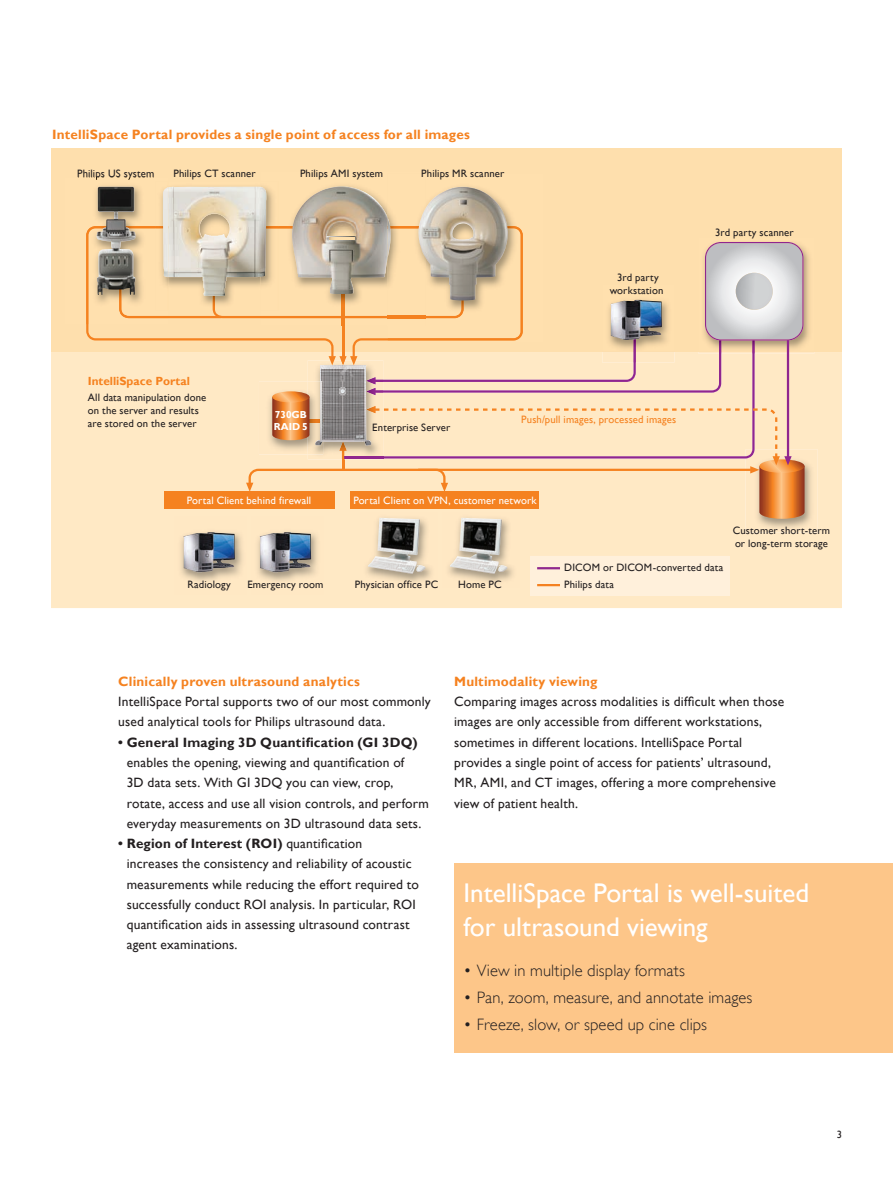
<style>
.page{position:relative;width:893px;height:1187px;background:#fff}
.page>*{position:absolute;margin:0;border:0;box-sizing:border-box;transform-origin:0 0}
.t1{font:27px/33.8px "Gill Sans Alt One WGL";color:#fff}
.t2{font:16.5px "Gill Sans Alt One WGL Light";letter-spacing:.005em;color:#231f20}
.t3{font:13.5px/20.2px "Gill Sans Alt One WGL";letter-spacing:.015em;color:#231f20}
.t4{font:700 13.5px "Gill Sans Alt One WGL";letter-spacing:.015em;color:#f58220}
.t5{font:700 13.5px "Gill Sans Alt One WGL";letter-spacing:.015em;color:#231f20}
.t6{font:700 11.85px "Gill Sans Alt One WGL";color:#f58220}
.t7{font:10.65px/12.9px "Gill Sans Alt One WGL";letter-spacing:.01em;color:#231f20}
.t8{font:10.65px "Gill Sans Alt One WGL";letter-spacing:.01em;color:#fff}
.t9{font:10.65px "Gill Sans Alt One WGL";letter-spacing:.01em;color:#f58220}
.t10{font:10.5px "Gill Sans Alt One WGL";color:#231f20}
.t11{font:700 10.2px/12.1px "Gill Sans Alt One WGL";color:#fff}
.s1{font-weight:700}
</style>
<div class="page">
<div style="left:51px;top:149px;width:791px;height:203px;background:#fedfad"></div>
<div style="left:51px;top:353px;width:791px;height:255px;background:#ffe9c5"></div>
<svg style="left:814px;top:352px;width:28px;height:1px"></svg>
<hr style="left:51px;top:352px;width:280px;height:1px;background:#ffe0ae">
<img style="left:746px;top:449px;width:72px;height:83px">
<img style="left:175px;top:519px;width:72px;height:75px">
<img style="left:183px;top:532px;width:52px;height:40px">
<img style="left:251px;top:519px;width:72px;height:75px">
<img style="left:260px;top:532px;width:51px;height:40px">
<img style="left:361px;top:519px;width:76px;height:68px">
<img style="left:368px;top:519px;width:57px;height:55px">
<img style="left:443px;top:519px;width:76px;height:68px">
<img style="left:450px;top:519px;width:57px;height:55px">
<img style="left:804px;top:248px;width:10px;height:105px">
<div style="left:530px;top:556px;width:199px;height:39px;background:#fff0db"></div>
<hr style="left:537px;top:567px;width:23px;height:2px;background:#8f298e">
<hr style="left:537px;top:584px;width:23px;height:2px;background:#f48121">
<img style="left:291px;top:197px;width:19px;height:29px">
<img style="left:312px;top:186px;width:30px;height:10px">
<img style="left:173px;top:186px;width:100px;height:40px">
<img style="left:168px;top:187px;width:98px;height:39px">
<img style="left:388px;top:210px;width:7px;height:16px">
<img style="left:388px;top:218px;width:3px;height:8px">
<img style="left:418px;top:187px;width:90px;height:39px">
<img style="left:99px;top:186px;width:64px;height:40px">
<svg style="left:86px;top:226px;width:718px;height:293px"></svg>
<img style="left:163px;top:187px;width:5px;height:90px">
<img style="left:96px;top:187px;width:38px;height:108px">
<img style="left:327px;top:222px;width:29px;height:13px">
<img style="left:329px;top:237px;width:25px;height:2px">
<div style="left:454px;top:863px;width:439px;height:189px;background:#fdc689"></div>
<p class="t4" style="left:52px;top:125px;width:419px">IntelliSpace Portal provides a single point of access for all images</p>
<p class="t7" style="left:77px;top:167px;width:79px">Philips US system</p>
<p class="t7" style="left:173px;top:167px;width:84px">Philips CT scanner</p>
<p class="t7" style="left:300px;top:167px;width:85px">Philips AMI system</p>
<p class="t7" style="left:421px;top:167px;width:85px">Philips MR scanner</p>
<p class="t6" style="left:88px;top:372px;width:104px">IntelliSpace Portal</p>
<p class="t7" style="left:610px;top:270px;width:55px;text-align:center">3rd party workstation</p>
<p class="t7" style="left:88px;top:390px;width:120px">All data manipulation done on the server and results are stored on the server</p>
<p class="t11" style="left:274px;top:408px;width:35px">730GB<br>RAID 5</p>
<p class="t9" style="left:521px;top:412px;width:157px">Push/pull images, processed images</p>
<p class="t7" style="left:372px;top:420px;width:80px">Enterprise Server</p>
<p class="t8" style="left:187px;top:493px;width:126px">Portal Client behind firewall</p>
<p class="t8" style="left:353px;top:493px;width:185px">Portal Client on VPN, customer network</p>
<p class="t7" style="left:715px;top:226px;width:80px">3rd party scanner</p>
<p class="t7" style="left:733px;top:523px;width:99px">Customer short-term or long-term storage</p>
<p class="t7" style="left:188px;top:578px;width:45px">Radiology</p>
<p class="t7" style="left:247px;top:578px;width:77px">Emergency room</p>
<p class="t7" style="left:355px;top:578px;width:85px">Physician office PC</p>
<p class="t7" style="left:458px;top:578px;width:45px">Home PC</p>
<p class="t7" style="left:564px;top:559px;width:160px;line-height:16.6px">DICOM or DICOM-converted data<br>Philips data</p>
<p class="t4" style="left:118px;top:672px;width:243px">Clinically proven ultrasound analytics</p>
<p class="t3" style="left:118px;top:691px;width:314px">IntelliSpace Portal supports two of our most commonly used analytical tools for Philips ultrasound data.</p>
<p class="t5" style="left:118px;top:732px;width:301px">• General Imaging 3D Quantification (GI 3DQ)</p>
<p class="t3" style="left:127px;top:752px;width:304px">enables the opening, viewing and quantification of<br>3D data sets. With GI 3DQ you can view, crop, rotate, access and use all vision controls, and perform everyday measurements on 3D ultrasound data sets.</p>
<p class="t3" style="left:127px;top:833px;width:294px;text-indent:-9px"><span class="s1">• Region of Interest (ROI)</span> quantification<br>increases the consistency and reliability of acoustic measurements while reducing the effort required to successfully conduct ROI analysis. In particular, ROI quantification aids in assessing ultrasound contrast agent examinations.</p>
<p class="t4" style="left:454px;top:672px;width:145px">Multimodality viewing</p>
<p class="t3" style="left:454px;top:691px;width:332px">Comparing images across modalities is difficult when those images are only accessible from different workstations, sometimes in different locations. IntelliSpace Portal provides a single point of access for patients’ ultrasound, MR, AMI, and CT images, offering a more comprehensive view of patient health.</p>
<h1 class="t1" style="left:463px;top:875px;width:347px">IntelliSpace Portal is well-suited for ultrasound viewing</h1>
<p class="t2" style="left:463px;top:959px;width:223px">• View in multiple display formats</p>
<p class="t2" style="left:463px;top:986px;width:291px">• Pan, zoom, measure, and annotate images</p>
<p class="t2" style="left:463px;top:1013px;width:245px">• Freeze, slow, or speed up cine clips</p>
<p class="t10" style="left:837px;top:1127px;width:7px">3</p>
</div>
